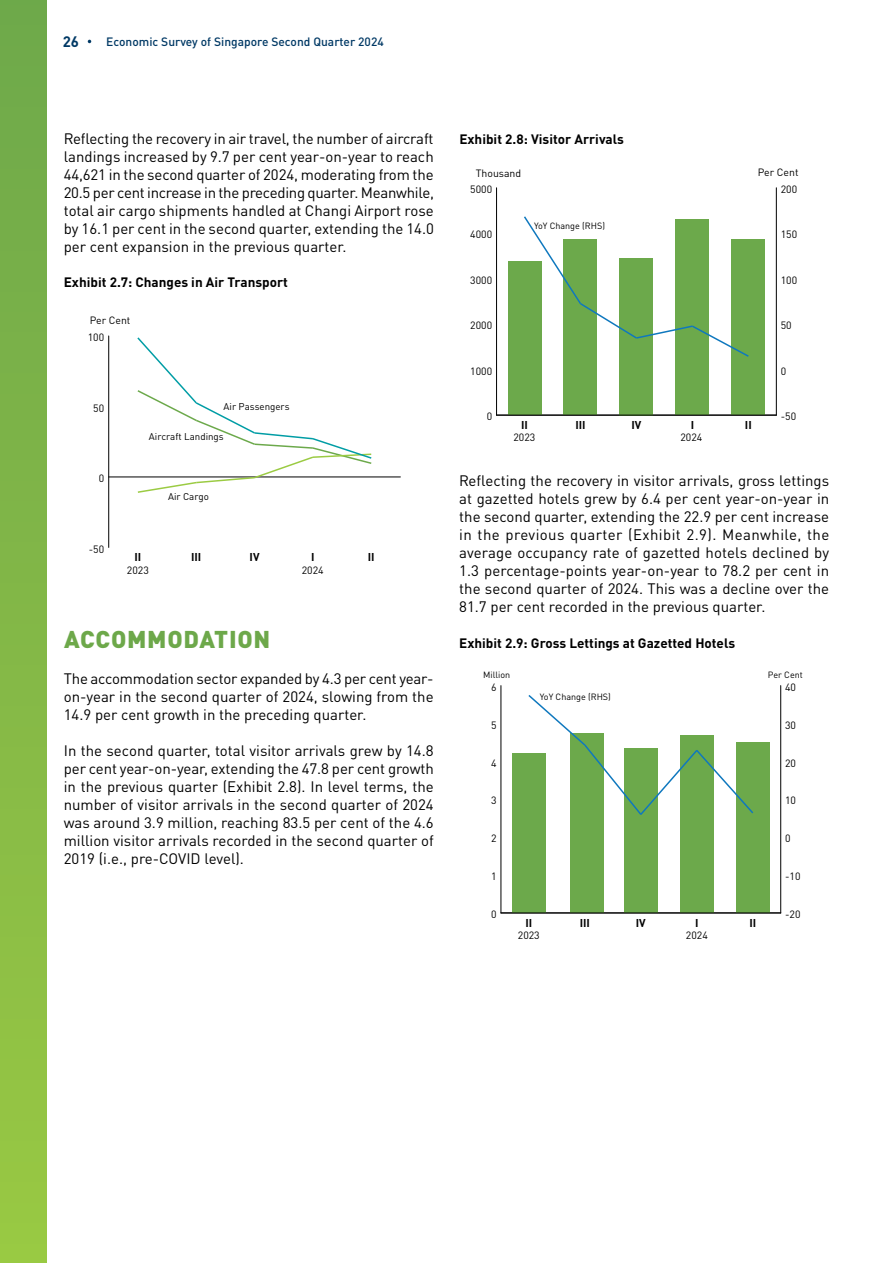
<style>
.page{position:relative;width:893px;height:1263px;background:#fff}
.page>*{position:absolute;margin:0;border:0;box-sizing:border-box;transform-origin:0 0}
.t1{font:900 24px "DIN Pro";letter-spacing:.03em;color:#6da84a}
.t2{font:15px/18px "DIN Pro";color:#000;text-align:justify}
.t3{font:700 15px "DIN Pro";color:#003965}
.t4{font:700 13.5px "DIN Pro";color:#000}
.t5{font:500 12px "DIN Pro";color:#003965}
.t6{font:700 11.25px "DIN Pro";color:#000}
.t7{font:10.5px "DIN Pro";color:#000}
.t8{font:9.75px "DIN Pro";color:#000}
.t9{font:9px "DIN Pro";color:#000}
</style>
<div class="page">
<hr style="left:109px;top:477px;width:291px;height:1px;background:#000">
<hr style="left:108px;top:336px;width:1px;height:211px;background:#000">
<svg style="left:136px;top:337px;width:237px;height:156px"></svg>
<hr style="left:496px;top:188px;width:1px;height:227px;background:#000">
<div style="left:508px;top:262px;width:33px;height:153px;background:#6ca94b"></div>
<div style="left:564px;top:239px;width:33px;height:176px;background:#6ca94b"></div>
<div style="left:620px;top:258px;width:33px;height:157px;background:#6ca94b"></div>
<div style="left:676px;top:219px;width:33px;height:196px;background:#6ca94b"></div>
<div style="left:732px;top:239px;width:33px;height:176px;background:#6ca94b"></div>
<hr style="left:497px;top:415px;width:279px;height:1px;background:#000">
<hr style="left:776px;top:188px;width:1px;height:227px;background:#000">
<svg style="left:522px;top:216px;width:227px;height:142px"></svg>
<hr style="left:501px;top:686px;width:1px;height:227px;background:#000">
<div style="left:512px;top:753px;width:34px;height:160px;background:#6ca94b"></div>
<div style="left:571px;top:733px;width:33px;height:180px;background:#6ca94b"></div>
<div style="left:624px;top:748px;width:34px;height:165px;background:#6ca94b"></div>
<div style="left:680px;top:736px;width:34px;height:177px;background:#6ca94b"></div>
<div style="left:736px;top:743px;width:33px;height:170px;background:#6ca94b"></div>
<hr style="left:501px;top:912px;width:280px;height:1px;background:#000">
<hr style="left:780px;top:686px;width:1px;height:227px;background:#000">
<svg style="left:528px;top:695px;width:227px;height:121px"></svg>
<div style="left:0;top:0;width:47px;height:1263px;background:linear-gradient(to bottom,#6ea84b,#99c843)"></div>
<p class="t3" style="left:63px;top:29px;width:18px">26</p>
<p class="t5" style="left:106px;top:32px;width:279px">Economic Survey of Singapore Second Quarter 2024</p>
<p class="t2" style="left:64px;top:128px;width:372px">Reflecting the recovery in air travel, the number of aircraft landings increased by 9.7 per cent year-on-year to reach 44,621 in the second quarter of 2024, moderating from the 20.5 per cent increase in the preceding quarter. Meanwhile, total air cargo shipments handled at Changi Airport rose by 16.1 per cent in the second quarter, extending the 14.0 per cent expansion in the previous quarter.</p>
<p class="t4" style="left:64px;top:271px;width:226px">Exhibit 2.7: Changes in Air Transport</p>
<p class="t7" style="left:90px;top:312px;width:42px">Per Cent</p>
<p class="t7" style="left:88px;top:329px;width:18px">100</p>
<p class="t7" style="left:93px;top:399px;width:12px">50</p>
<p class="t7" style="left:99px;top:470px;width:7px">0</p>
<p class="t7" style="left:89px;top:540px;width:17px">-50</p>
<p class="t8" style="left:224px;top:399px;width:67px">Air Passengers</p>
<p class="t8" style="left:149px;top:429px;width:76px">Aircraft Landings</p>
<p class="t8" style="left:168px;top:489px;width:42px">Air Cargo</p>
<p class="t6" style="left:134px;top:548px;width:8px">II</p>
<p class="t6" style="left:191px;top:548px;width:12px">III</p>
<p class="t6" style="left:250px;top:548px;width:11px">IV</p>
<p class="t6" style="left:311px;top:548px;width:5px">I</p>
<p class="t6" style="left:368px;top:548px;width:8px">II</p>
<p class="t7" style="left:127px;top:561px;width:23px">2023</p>
<p class="t7" style="left:302px;top:561px;width:23px">2024</p>
<h1 class="t1" style="left:64px;top:619px;width:208px">ACCOMMODATION</h1>
<p class="t2" style="left:64px;top:668px;width:371px">The accommodation sector expanded by 4.3 per cent year&shy;on-year in the second quarter of 2024, slowing from the 14.9 per cent growth in the preceding quarter.</p>
<p class="t2" style="left:64px;top:740px;width:371px">In the second quarter, total visitor arrivals grew by 14.8 per cent year-on-year, extending the 47.8 per cent growth in the previous quarter (Exhibit 2.8). In level terms, the number of visitor arrivals in the second quarter of 2024 was around 3.9 million, reaching 83.5 per cent of the 4.6 million visitor arrivals recorded in the second quarter of 2019 (i.e., pre-COVID level).</p>
<p class="t4" style="left:459px;top:128px;width:166px">Exhibit 2.8: Visitor Arrivals</p>
<p class="t7" style="left:476px;top:165px;width:47px">Thousand</p>
<p class="t7" style="left:758px;top:164px;width:42px">Per Cent</p>
<p class="t7" style="left:470px;top:181px;width:23px">5000</p>
<p class="t7" style="left:781px;top:181px;width:18px">200</p>
<p class="t7" style="left:470px;top:226px;width:23px">4000</p>
<p class="t9" style="left:534px;top:219px;width:72px">YoY Change (RHS)</p>
<p class="t7" style="left:781px;top:226px;width:18px">150</p>
<p class="t7" style="left:470px;top:272px;width:23px">3000</p>
<p class="t7" style="left:781px;top:272px;width:18px">100</p>
<p class="t7" style="left:470px;top:317px;width:23px">2000</p>
<p class="t7" style="left:781px;top:317px;width:12px">50</p>
<p class="t7" style="left:470px;top:363px;width:23px">1000</p>
<p class="t7" style="left:781px;top:363px;width:7px">0</p>
<p class="t7" style="left:487px;top:408px;width:7px">0</p>
<p class="t6" style="left:521px;top:416px;width:8px">II</p>
<p class="t6" style="left:575px;top:416px;width:12px">III</p>
<p class="t6" style="left:631px;top:416px;width:11px">IV</p>
<p class="t6" style="left:691px;top:416px;width:5px">I</p>
<p class="t6" style="left:745px;top:416px;width:8px">II</p>
<p class="t7" style="left:513px;top:429px;width:23px">2023</p>
<p class="t7" style="left:680px;top:429px;width:23px">2024</p>
<p class="t7" style="left:781px;top:408px;width:17px">-50</p>
<p class="t2" style="left:459px;top:470px;width:372px">Reflecting the recovery in visitor arrivals, gross lettings at gazetted hotels grew by 6.4 per cent year-on-year in the second quarter, extending the 22.9 per cent increase in the previous quarter (Exhibit 2.9). Meanwhile, the average occupancy rate of gazetted hotels declined by 1.3 percentage-points year-on-year to 78.2 per cent in the second quarter of 2024. This was a decline over the 81.7 per cent recorded in the previous quarter.</p>
<p class="t4" style="left:459px;top:632px;width:277px">Exhibit 2.9: Gross Lettings at Gazetted Hotels</p>
<p class="t9" style="left:483px;top:668px;width:29px">Million</p>
<p class="t7" style="left:491px;top:679px;width:7px">6</p>
<p class="t7" style="left:491px;top:717px;width:7px">5</p>
<p class="t7" style="left:491px;top:754px;width:7px">4</p>
<p class="t7" style="left:491px;top:792px;width:7px">3</p>
<p class="t7" style="left:491px;top:830px;width:7px">2</p>
<p class="t7" style="left:491px;top:868px;width:7px">1</p>
<p class="t7" style="left:491px;top:906px;width:7px">0</p>
<p class="t9" style="left:540px;top:690px;width:72px">YoY Change (RHS)</p>
<p class="t6" style="left:525px;top:913px;width:8px">II</p>
<p class="t6" style="left:580px;top:913px;width:12px">III</p>
<p class="t6" style="left:636px;top:913px;width:11px">IV</p>
<p class="t6" style="left:695px;top:913px;width:5px">I</p>
<p class="t6" style="left:749px;top:913px;width:8px">II</p>
<p class="t7" style="left:518px;top:927px;width:23px">2023</p>
<p class="t7" style="left:686px;top:927px;width:23px">2024</p>
<p class="t9" style="left:768px;top:668px;width:36px">Per Cent</p>
<p class="t7" style="left:785px;top:679px;width:12px">40</p>
<p class="t7" style="left:785px;top:717px;width:12px">30</p>
<p class="t7" style="left:785px;top:754px;width:12px">20</p>
<p class="t7" style="left:785px;top:792px;width:12px">10</p>
<p class="t7" style="left:785px;top:830px;width:7px">0</p>
<p class="t7" style="left:785px;top:868px;width:17px">-10</p>
<p class="t7" style="left:785px;top:906px;width:17px">-20</p>
</div>
